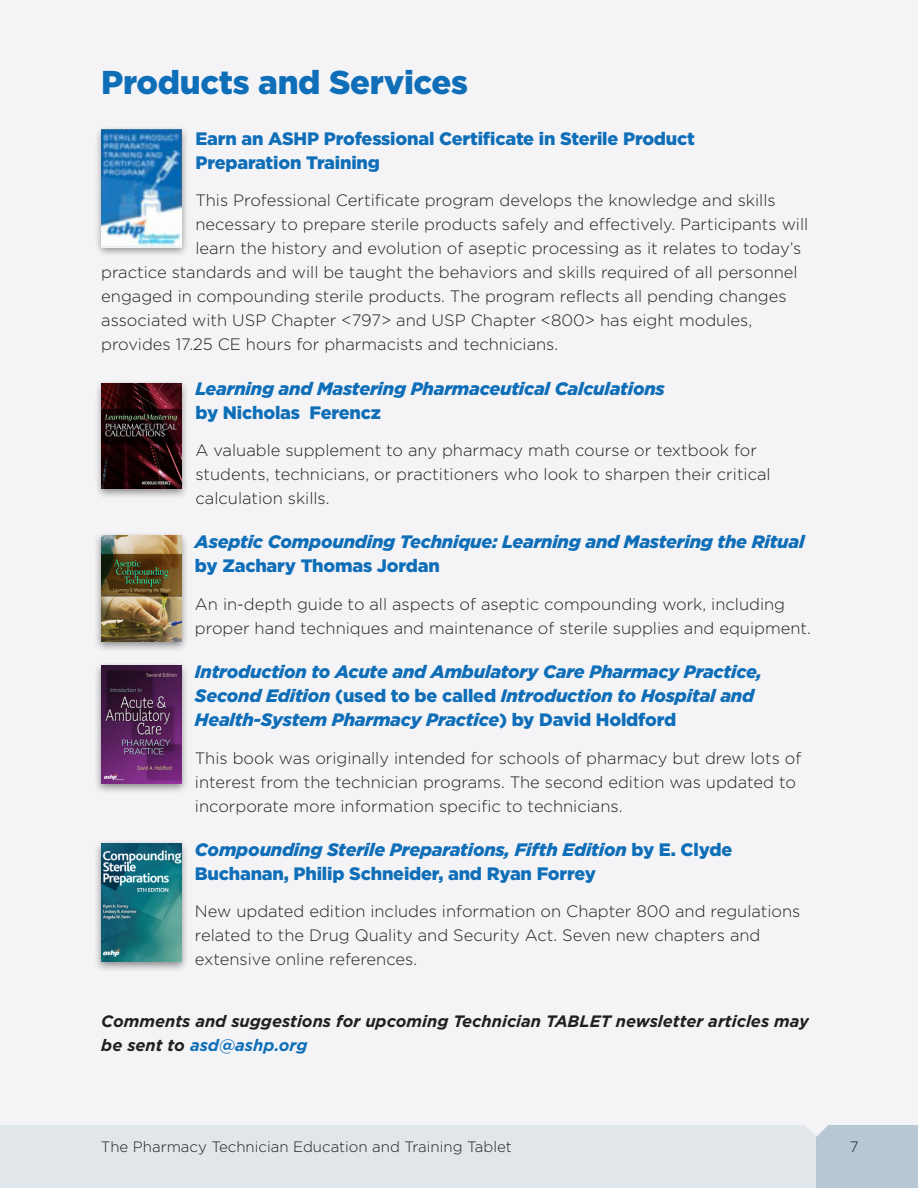
<style>
.page{position:relative;width:918px;height:1188px;background:#f4f4f7}
.page>*{position:absolute;margin:0;border:0;box-sizing:border-box;transform-origin:0 0}
.sub1{font:900 33px "Gotham";letter-spacing:-.01em;color:#0f6eb8}
.sub2{font:italic 900 18px/24px "Gotham";letter-spacing:-.01em;color:#0f6eb8}
.sub2-2{font:900 18px/24px "Gotham";letter-spacing:-.01em;color:#0f6eb8}
.bt{font:300 16.5px/24px "Gotham";color:#231f20}
.bt-2{font:italic 700 16.5px/24px "Gotham";color:#231f20}
.t1{font:300 15px "Gotham";color:#231f20}
.s1{font-style:normal}
.s2{font-style:italic}
.s3{color:#0f6eb8}
</style>
<div class="page">
<div style="left:0;top:1125px;width:918px;height:63px;background:#e0e6ea"></div>
<div style="left:816px;top:1125px;width:102px;height:63px;background:#b7c8d4"></div>
<svg style="left:805px;top:1125px;width:23px;height:12px"></svg>
<div style="left:94px;top:379px;width:96px;height:121px;background:#231f20;opacity:.5"></div>
<img style="left:102px;top:383px;width:80px;height:106px">
<div style="left:94px;top:125px;width:96px;height:133px;background:#231f20;opacity:.5"></div>
<img style="left:102px;top:130px;width:80px;height:117px">
<div style="left:93px;top:531px;width:96px;height:121px;background:#231f20;opacity:.5"></div>
<img style="left:101px;top:536px;width:80px;height:105px">
<div style="left:93px;top:661px;width:96px;height:133px;background:#231f20;opacity:.5"></div>
<img style="left:101px;top:666px;width:80px;height:118px">
<div style="left:93px;top:839px;width:96px;height:134px;background:#231f20;opacity:.5"></div>
<img style="left:101px;top:844px;width:80px;height:118px">
<p class="sub1" style="left:101px;top:59px;width:368px">Products and Services</p>
<p class="sub2-2" style="left:195px;top:126px;width:501px">Earn an ASHP Professional Certificate in Sterile Product<br>Preparation Training</p>
<p class="bt" style="left:195px;top:188px;width:582px">This Professional Certificate program develops the knowledge and skills</p>
<p class="bt" style="left:195px;top:212px;width:614px">necessary to prepare sterile products safely and effectively. Participants will</p>
<p class="bt" style="left:195px;top:236px;width:607px">learn the history and evolution of aseptic processing as it relates to today’s</p>
<p class="bt" style="left:101px;top:260px;width:698px">practice standards and will be taught the behaviors and skills required of all personnel</p>
<p class="bt" style="left:101px;top:284px;width:687px">engaged in compounding sterile products. The program reflects all pending changes</p>
<p class="bt" style="left:101px;top:308px;width:652px">associated with USP Chapter &lt;797&gt; and USP Chapter &lt;800&gt; has eight modules,</p>
<p class="bt" style="left:101px;top:332px;width:459px">provides 17.25 CE hours for pharmacists and technicians.</p>
<p class="sub2" style="left:195px;top:376px;width:471px">Learning and Mastering Pharmaceutical Calculations <span class="s1">by Nicholas Ferencz</span></p>
<p class="bt" style="left:195px;top:438px;width:577px">A valuable supplement to any pharmacy math course or textbook for students, technicians, or practitioners who look to sharpen their critical calculation skills.</p>
<p class="sub2" style="left:195px;top:530px;width:611px">Aseptic Compounding Technique: Learning and Mastering the Ritual <span class="s1">by Zachary Thomas Jordan</span></p>
<p class="bt" style="left:195px;top:592px;width:617px">An in-depth guide to all aspects of aseptic compounding work, including proper hand techniques and maintenance of sterile supplies and equipment.</p>
<p class="sub2" style="left:195px;top:660px;width:569px">Introduction to Acute and Ambulatory Care Pharmacy Practice,<br>Second Edition <span class="s1">(used to be called</span> Introduction to Hospital and<br>Health-System Pharmacy Practice<span class="s1">) by David Holdford</span></p>
<p class="bt" style="left:195px;top:745px;width:608px">This book was originally intended for schools of pharmacy but drew lots of interest from the technician programs. The second edition was updated to incorporate more information specific to technicians.</p>
<p class="sub2-2" style="left:195px;top:837px;width:539px"><span class="s2">Compounding Sterile Preparations, Fifth Edition</span> by E. Clyde<br>Buchanan, Philip Schneider, and Ryan Forrey</p>
<p class="bt" style="left:195px;top:899px;width:607px">New updated edition includes information on Chapter 800 and regulations related to the Drug Quality and Security Act. Seven new chapters and extensive online references.</p>
<p class="bt-2" style="left:101px;top:1009px;width:709px">Comments and suggestions for upcoming Technician TABLET newsletter articles may be sent to <span class="s3">asd@ashp.org</span></p>
<p class="t1" style="left:101px;top:1137px;width:412px">The Pharmacy Technician Education and Training Tablet</p>
<p class="t1" style="left:850px;top:1137px;width:10px">7</p>
</div>
